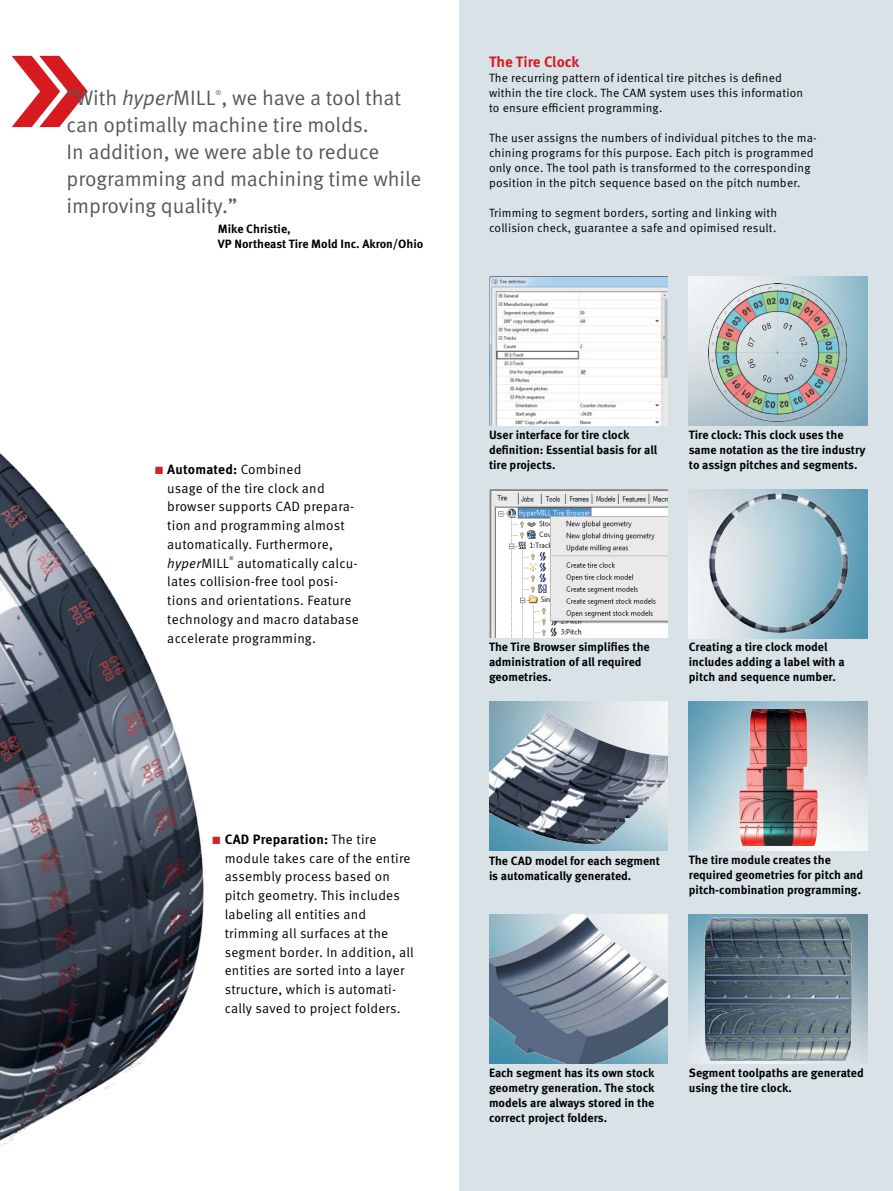
<style>
.page{position:relative;width:893px;height:1191px;background:#fff}
.page>*{position:absolute;margin:0;border:0;box-sizing:border-box;transform-origin:0 0}
.Subhead{font:21px/27px "Meta Pro";letter-spacing:-.005em;color:#58595b}
.t1{font:700 15px "Meta Pro";color:#d71920}
.BU{font:13.5px/18.8px "Meta Pro";letter-spacing:.015em;color:#000}
.BU-2{font:700 12px/15px "Meta Pro";color:#000}
.BU-3{font:12px/15px "Meta Pro";letter-spacing:.015em;color:#000}
.Subhead-2{font:7.05px "Meta Pro";color:#58595b}
.BU-4{font:5.25px "Meta Pro";color:#000}
.s1{font-style:italic}
.s2{color:#d2232a}
.s3{font-weight:700}
</style>
<div class="page">
<img style="left:0;top:453px;width:204px;height:693px">
<div style="left:459px;top:0;width:434px;height:1191px;background:#d8e2e7"></div>
<svg style="left:12px;top:56px;width:76px;height:71px"></svg>
<img style="left:489px;top:489px;width:179px;height:148px">
<img style="left:489px;top:276px;width:179px;height:149px">
<img style="left:689px;top:276px;width:178px;height:149px">
<img style="left:708px;top:284px;width:138px;height:137px">
<img style="left:689px;top:489px;width:178px;height:149px">
<img style="left:709px;top:493px;width:158px;height:139px">
<img style="left:489px;top:702px;width:179px;height:148px">
<img style="left:689px;top:702px;width:178px;height:148px">
<img style="left:689px;top:914px;width:178px;height:149px">
<img style="left:739px;top:709px;width:97px;height:136px">
<img style="left:489px;top:914px;width:179px;height:149px">
<img style="left:703px;top:914px;width:150px;height:149px">
<p class="Subhead" style="left:67px;top:85px;width:336px">”With <span class="s1">hyper</span>MILL , we have a tool that</p>
<p class="Subhead-2" style="left:215px;top:88px;width:8px">®</p>
<p class="Subhead" style="left:67px;top:112px;width:356px">can optimally machine tire molds.<br>In addition, we were able to reduce programming and machining time while improving quality.”</p>
<p class="BU-2" style="left:218px;top:222px;width:207px">Mike Christie,<br>VP Northeast Tire Mold Inc. Akron/Ohio</p>
<p class="t1" style="left:489px;top:52px;width:92px">The Tire Clock</p>
<p class="BU-3" style="left:489px;top:70px;width:316px">The recurring pattern of identical tire pitches is defined within the tire clock. The CAM system uses this information to ensure efficient programming.</p>
<p class="BU-3" style="left:489px;top:130px;width:329px">The user assigns the numbers of individual pitches to the ma&shy;chining programs for this purpose. Each pitch is programmed only once. The tool path is transformed to the corresponding position in the pitch sequence based on the pitch number.</p>
<p class="BU-3" style="left:489px;top:205px;width:290px">Trimming to segment borders, sorting and linking with collision check, guarantee a safe and opimised result.</p>
<p class="BU" style="left:167px;top:460px;width:188px;text-indent:-12px"><span class="s2">■</span> <span class="s3">Automated:</span> Combined<br>usage of the tire clock and browser supports CAD prepara&shy;tion and programming almost automatically. Furthermore, <span class="s1">hyper</span>MILL</p>
<p class="BU-4" style="left:229px;top:555px;width:6px">®</p>
<p class="BU" style="left:167px;top:554px;width:193px;text-indent:70px">automatically calcu&shy;lates collision-free tool posi&shy;tions and orientations. Feature technology and macro database accelerate programming.</p>
<p class="BU" style="left:225px;top:830px;width:191px;text-indent:-12px"><span class="s2">■</span> <span class="s3">CAD Preparation:</span> The tire module takes care of the entire assembly process based on pitch geometry. This includes labeling all entities and trimming all surfaces at the segment border. In addition, all entities are sorted into a layer structure, which is automati&shy;cally saved to project folders.</p>
<p class="BU-2" style="left:489px;top:427px;width:170px">User interface for tire clock definition: Essential basis for all tire projects.</p>
<p class="BU-2" style="left:689px;top:427px;width:178px">Tire clock: This clock uses the same notation as the tire industry to assign pitches and segments.</p>
<p class="BU-2" style="left:489px;top:640px;width:162px">The Tire Browser simplifies the administration of all required geometries.</p>
<p class="BU-2" style="left:689px;top:640px;width:157px">Creating a tire clock model includes adding a label with a pitch and sequence number.</p>
<p class="BU-2" style="left:489px;top:853px;width:173px">The CAD model for each segment is automatically generated.</p>
<p class="BU-2" style="left:689px;top:852px;width:176px">The tire module creates the required geometries for pitch and pitch-combination programming.</p>
<p class="BU-2" style="left:489px;top:1065px;width:167px;text-align:justify">Each segment has its own stock geometry generation. The stock models are always stored in the correct project folders.</p>
<p class="BU-2" style="left:689px;top:1065px;width:176px">Segment toolpaths are generated using the tire clock.</p>
</div>
